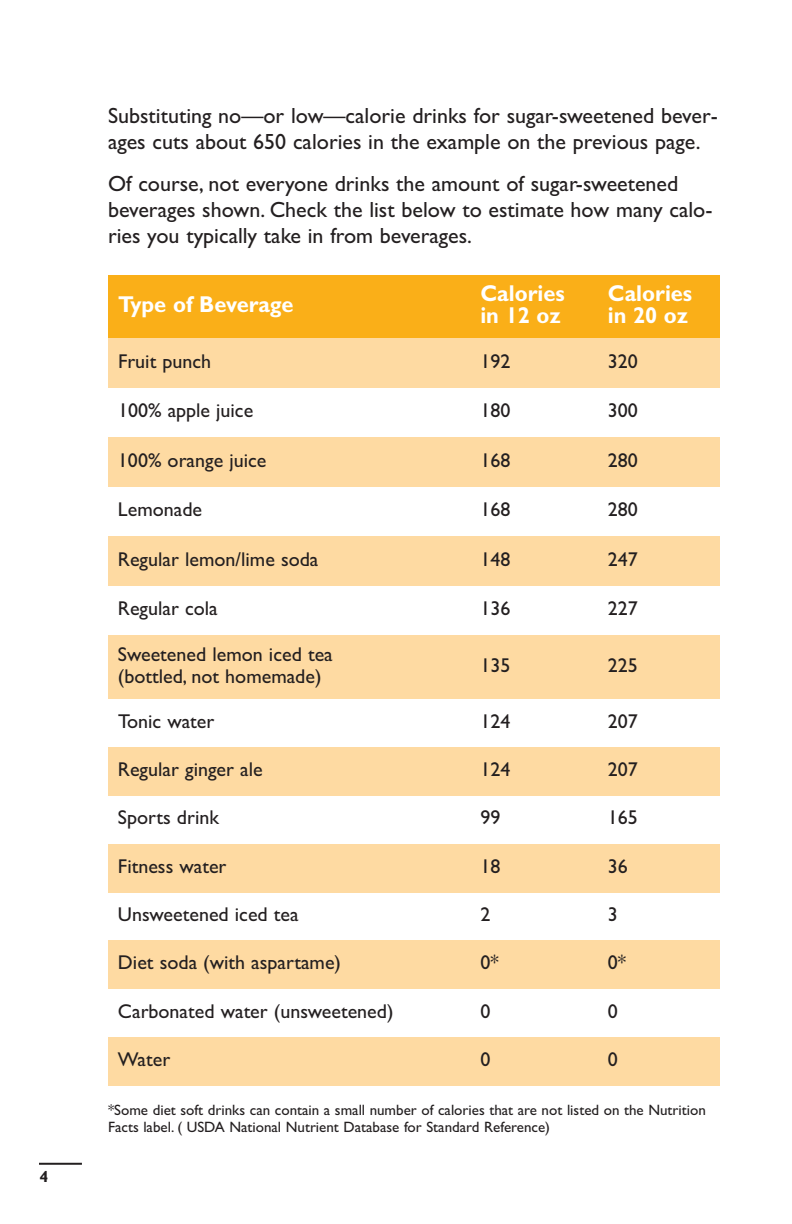
<style>
.page{position:relative;width:792px;height:1224px;background:#fff}
.page>*{position:absolute;margin:0;border:0;box-sizing:border-box;transform-origin:0 0}
.t1{font:700 23px/22px "Gill Sans";color:#fff;scale:.95 1}
.t2{font:22px/26px "Gill Sans";color:#231f20}
.t3{font:20px/22px "Gill Sans";color:#231f20}
.t4{font:700 16px "Gill Sans";color:#231f20}
.t5{font:15px/17px "Gill Sans";color:#231f20}
</style>
<div class="page">
<hr style="left:39px;top:1163px;width:43px;height:2px;background:#231f20">
<div style="left:470px;top:275px;width:128px;height:63px;background:#faaf18"></div>
<div style="left:108px;top:275px;width:362px;height:63px;background:#faaf18"></div>
<div style="left:108px;top:338px;width:362px;height:50px;background:#fedaa2"></div>
<div style="left:598px;top:275px;width:122px;height:63px;background:#faaf18"></div>
<div style="left:470px;top:338px;width:128px;height:50px;background:#fedaa2"></div>
<div style="left:598px;top:338px;width:122px;height:50px;background:#fedaa2"></div>
<div style="left:108px;top:437px;width:362px;height:50px;background:#fedaa2"></div>
<div style="left:470px;top:437px;width:128px;height:50px;background:#fedaa2"></div>
<div style="left:598px;top:437px;width:122px;height:50px;background:#fedaa2"></div>
<div style="left:108px;top:537px;width:362px;height:49px;background:#fedaa2"></div>
<div style="left:470px;top:537px;width:128px;height:49px;background:#fedaa2"></div>
<div style="left:598px;top:537px;width:122px;height:49px;background:#fedaa2"></div>
<div style="left:108px;top:636px;width:362px;height:63px;background:#fedaa2"></div>
<div style="left:470px;top:636px;width:128px;height:63px;background:#fedaa2"></div>
<div style="left:598px;top:636px;width:122px;height:63px;background:#fedaa2"></div>
<div style="left:108px;top:747px;width:362px;height:49px;background:#fedaa2"></div>
<div style="left:470px;top:747px;width:128px;height:49px;background:#fedaa2"></div>
<div style="left:598px;top:747px;width:122px;height:49px;background:#fedaa2"></div>
<div style="left:108px;top:844px;width:362px;height:48px;background:#fedaa2"></div>
<div style="left:470px;top:844px;width:128px;height:48px;background:#fedaa2"></div>
<div style="left:598px;top:844px;width:122px;height:48px;background:#fedaa2"></div>
<div style="left:108px;top:941px;width:362px;height:48px;background:#fedaa2"></div>
<div style="left:470px;top:941px;width:128px;height:48px;background:#fedaa2"></div>
<div style="left:598px;top:941px;width:122px;height:48px;background:#fedaa2"></div>
<div style="left:108px;top:1037px;width:362px;height:49px;background:#fedaa2"></div>
<div style="left:470px;top:1037px;width:128px;height:49px;background:#fedaa2"></div>
<div style="left:598px;top:1037px;width:122px;height:49px;background:#fedaa2"></div>
<p class="t4" style="left:40px;top:1171px;width:10px">4</p>
<p class="t2" style="left:108px;top:102px;width:611px">Substituting no—or low—calorie drinks for sugar-sweetened bever&shy;ages cuts about 650 calories in the example on the previous page.</p>
<p class="t2" style="left:108px;top:170px;width:606px">Of course, not everyone drinks the amount of sugar-sweetened beverages shown. Check the list below to estimate how many calo&shy;ries you typically take in from beverages.</p>
<p class="t1" style="left:118px;top:295px;width:186px">Type of Beverage</p>
<p class="t1" style="left:480px;top:284px;width:90px">Calories in 12 oz</p>
<p class="t1" style="left:608px;top:284px;width:90px">Calories in 20 oz</p>
<p class="t3" style="left:118px;top:350px;width:95px">Fruit punch</p>
<p class="t3" style="left:480px;top:350px;width:31px">192</p>
<p class="t3" style="left:608px;top:350px;width:31px">320</p>
<p class="t3" style="left:118px;top:399px;width:137px">100% apple juice</p>
<p class="t3" style="left:480px;top:399px;width:31px">180</p>
<p class="t3" style="left:608px;top:399px;width:31px">300</p>
<p class="t3" style="left:118px;top:449px;width:150px">100% orange juice</p>
<p class="t3" style="left:480px;top:449px;width:31px">168</p>
<p class="t3" style="left:608px;top:449px;width:31px">280</p>
<p class="t3" style="left:118px;top:498px;width:86px">Lemonade</p>
<p class="t3" style="left:480px;top:498px;width:31px">168</p>
<p class="t3" style="left:608px;top:498px;width:31px">280</p>
<p class="t3" style="left:118px;top:548px;width:202px">Regular lemon/lime soda</p>
<p class="t3" style="left:480px;top:548px;width:31px">148</p>
<p class="t3" style="left:608px;top:548px;width:31px">247</p>
<p class="t3" style="left:118px;top:598px;width:101px">Regular cola</p>
<p class="t3" style="left:480px;top:598px;width:31px">136</p>
<p class="t3" style="left:608px;top:598px;width:31px">227</p>
<p class="t3" style="left:118px;top:643px;width:216px">Sweetened lemon iced tea (bottled, not homemade)</p>
<p class="t3" style="left:480px;top:654px;width:31px">135</p>
<p class="t3" style="left:608px;top:654px;width:31px">225</p>
<p class="t3" style="left:118px;top:710px;width:98px">Tonic water</p>
<p class="t3" style="left:480px;top:710px;width:31px">124</p>
<p class="t3" style="left:608px;top:710px;width:31px">207</p>
<p class="t3" style="left:118px;top:758px;width:146px">Regular ginger ale</p>
<p class="t3" style="left:480px;top:758px;width:31px">124</p>
<p class="t3" style="left:608px;top:758px;width:31px">207</p>
<p class="t3" style="left:118px;top:807px;width:103px">Sports drink</p>
<p class="t3" style="left:480px;top:807px;width:21px">99</p>
<p class="t3" style="left:608px;top:807px;width:31px">165</p>
<p class="t3" style="left:118px;top:855px;width:110px">Fitness water</p>
<p class="t3" style="left:480px;top:855px;width:21px">18</p>
<p class="t3" style="left:608px;top:855px;width:21px">36</p>
<p class="t3" style="left:118px;top:903px;width:182px">Unsweetened iced tea</p>
<p class="t3" style="left:480px;top:903px;width:11px">2</p>
<p class="t3" style="left:608px;top:903px;width:11px">3</p>
<p class="t3" style="left:118px;top:951px;width:225px">Diet soda (with aspartame)</p>
<p class="t3" style="left:480px;top:951px;width:20px">0*</p>
<p class="t3" style="left:608px;top:951px;width:20px">0*</p>
<p class="t3" style="left:118px;top:1000px;width:277px">Carbonated water (unsweetened)</p>
<p class="t3" style="left:480px;top:1000px;width:11px">0</p>
<p class="t3" style="left:608px;top:1000px;width:11px">0</p>
<p class="t3" style="left:118px;top:1048px;width:54px">Water</p>
<p class="t3" style="left:480px;top:1048px;width:11px">0</p>
<p class="t3" style="left:608px;top:1048px;width:11px">0</p>
<p class="t5" style="left:108px;top:1102px;width:599px">*Some diet soft drinks can contain a small number of calories that are not listed on the Nutrition<br>Facts label. ( USDA National Nutrient Database for Standard Reference)</p>
</div>
